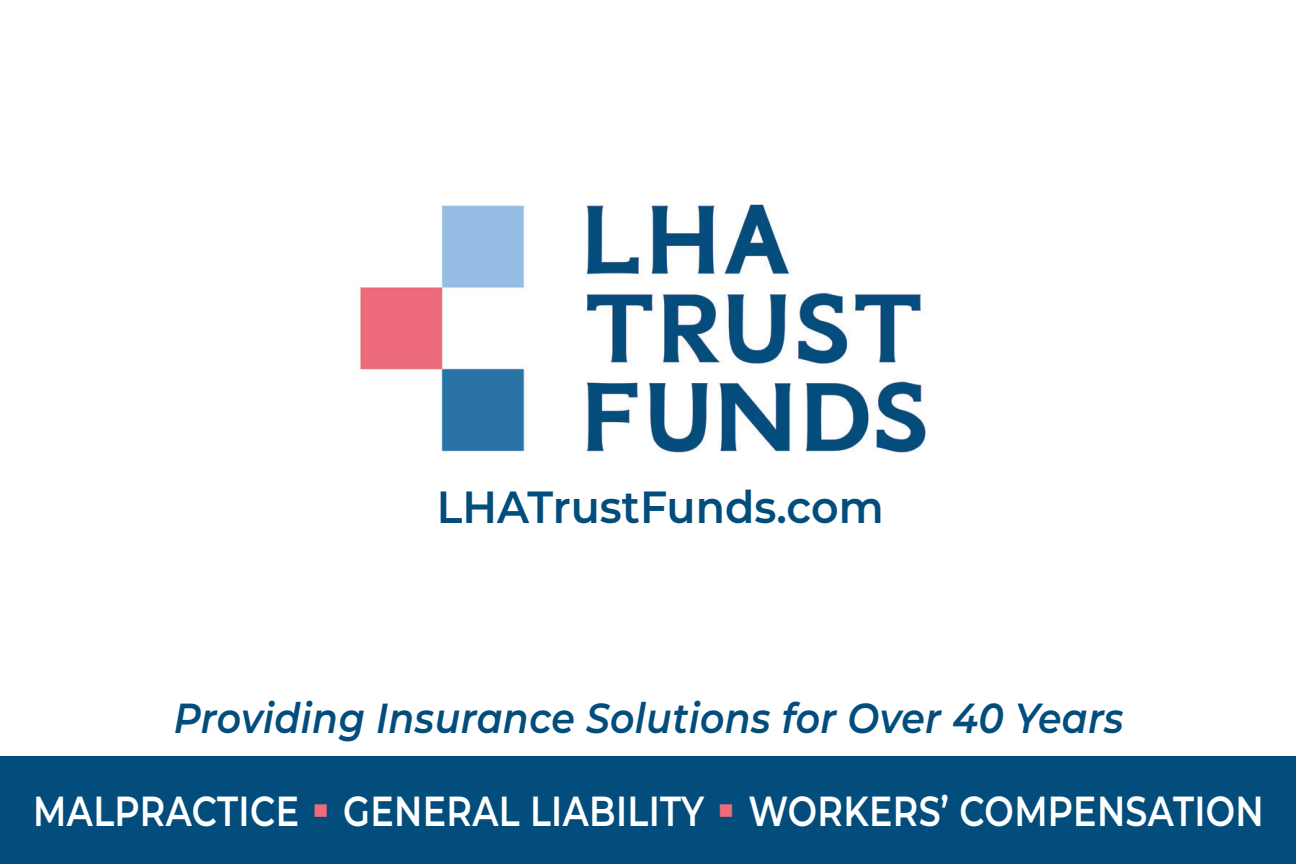
<style>
.page{position:relative;width:1296px;height:864px;background:#fff}
.page>*{position:absolute;margin:0;border:0;box-sizing:border-box;transform-origin:0 0}
.t1{font:600 45px "Montserrat";color:#034d7c;scale:.95 1}
.t2{font:600 42px "Montserrat";letter-spacing:.01em;color:#fff;scale:.83 1}
.t3{font:italic 600 42px "Montserrat";letter-spacing:.01em;color:#034d7c;scale:.9 1}
.s1{color:#ed6b7a}
</style>
<div class="page">
<div style="left:0;top:756px;width:1296px;height:108px;background:#034d7c"></div>
<img style="left:360px;top:204px;width:566px;height:249px">
<p class="t1" style="left:437px;top:475px;width:472px">LHATrustFunds.com</p>
<p class="t3" style="left:174px;top:689px;width:1057px">Providing Insurance Solutions for Over 40 Years</p>
<p class="t2" style="left:33px;top:781px;width:1484px">MALPRACTICE <span class="s1">▪</span> GENERAL LIABILITY <span class="s1">▪</span> WORKERS’ COMPENSATION</p>
</div>
